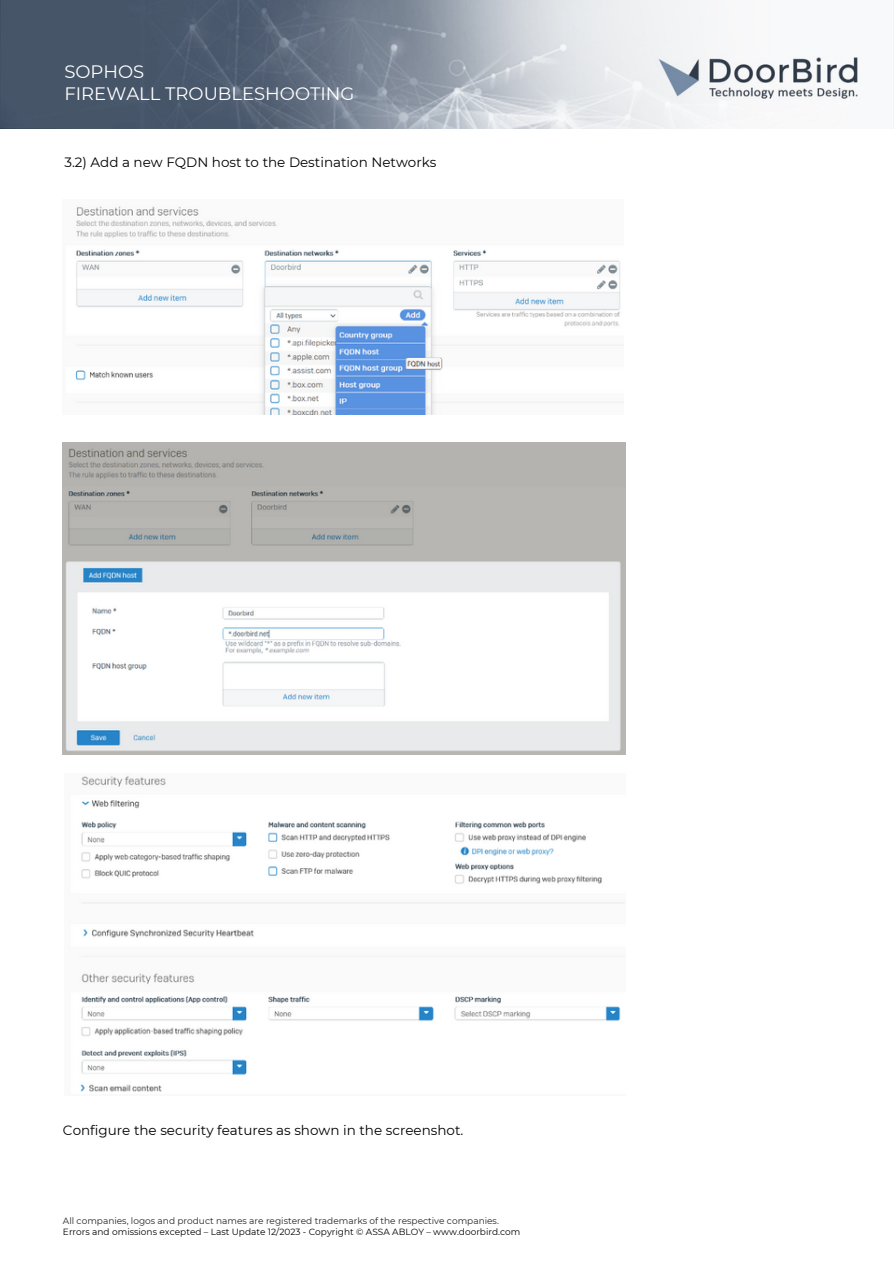
<style>
.page{position:relative;width:894px;height:1264px;background:#fff}
.page>*{position:absolute;margin:0;border:0;box-sizing:border-box;transform-origin:0 0}
.t1{font:18px/21.3px "Montserrat";color:#fff}
.t2{font:13.5px "Montserrat";color:#000}
.t3{font:9px "Montserrat";color:#242424}
.t4{font:9px "Montserrat";color:#000}
</style>
<div class="page">
<img style="left:0;top:0;width:859px;height:128px">
<img style="left:75px;top:206px;width:548px;height:208px">
<img style="left:63px;top:442px;width:562px;height:312px">
<img style="left:80px;top:776px;width:545px;height:316px">
<h1 class="t1" style="left:64px;top:61px;width:291px">SOPHOS<br>FIREWALL TROUBLESHOOTING</h1>
<p class="t2" style="left:64px;top:154px;width:373px">3.2) Add a new FQDN host to the Destination Networks</p>
<p class="t2" style="left:63px;top:1121px;width:402px">Configure the security features as shown in the screenshot.</p>
<p class="t3" style="left:63px;top:1215px;width:437px">All companies, logos and product names are registered trademarks of the respective companies.</p>
<p class="t4" style="left:63px;top:1226px;width:459px">Errors and omissions excepted – Last Update 12/2023 - Copyright © ASSA ABLOY – www.doorbird.com</p>
</div>
